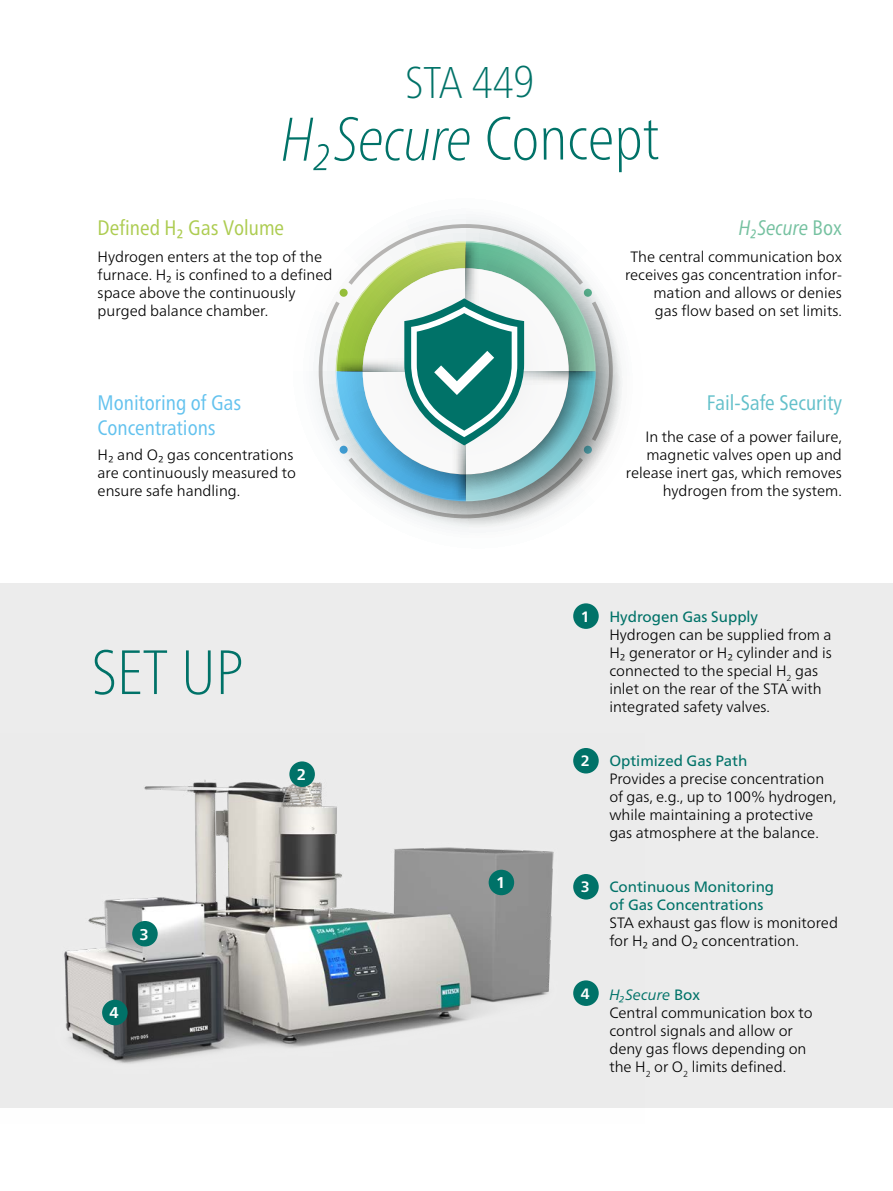
<style>
.page{position:relative;width:893px;height:1191px;background:#fff}
.page>*{position:absolute;margin:0;border:0;box-sizing:border-box;transform-origin:0 0}
.Subhead_1_grün_n{font:100 condensed 62.4px "Frutiger Neue LTW1 G";color:#007268}
.Headline_n{font:italic 100 condensed 61.5px "Frutiger Neue LTW1 G";letter-spacing:-.005em;color:#007268}
.Headline_n-2{font:100 condensed 44.25px "Frutiger Neue LTW1 G";letter-spacing:-.005em;color:#007268}
.Fließtext_de_n{font:condensed 21px/25.2px "Frutiger Neue LTW1 G";color:#63c2ee}
.Fließtext_de_n-2{font:condensed 21px "Frutiger Neue LTW1 G";color:#adcc51}
.Fließtext_de_n-3{font:condensed 21px "Frutiger Neue LTW1 G";color:#63c0ca}
.Fließtext_de_n-4{font:italic condensed 21px "Frutiger Neue LTW1 G";color:#75c1a0}
.t1{font:700 15.6px "Frutiger Neue LTW1 G";color:#fff}
.Fließtext_de_n-5{font:300 15px/18px "Frutiger Neue LTW1 G";color:#000}
.Fließtext_en_n{font:300 15px/18px "Frutiger Neue LTW1 G";color:#000}
.Subhead_2_grün_n{font:15px/18px "Frutiger Neue LTW1 G";color:#007268}
.Fließtext_de_n-6{font:15px "Frutiger Neue LTW1 G";color:#007268}
.Subhead_2_grün_n-2{font:italic 15px "Frutiger Neue LTW1 G";color:#007268}
.t2{font:700 15px "Frutiger Neue LTW1 G";color:#fff}
.s1{font-style:normal}
</style>
<div class="page">
<svg style="left:314px;top:217px;width:308px;height:313px"></svg>
<svg style="left:319px;top:224px;width:294px;height:294px"></svg>
<div style="left:0;top:583px;width:893px;height:525px;background:#ececec"></div>
<img style="left:64px;top:748px;width:535px;height:316px">
<div style="left:289px;top:761px;width:26px;height:26px;background:#007268;border-radius:50%"></div>
<div style="left:489px;top:869px;width:25px;height:26px;background:#007268;border-radius:50%"></div>
<div style="left:132px;top:921px;width:26px;height:25px;background:#007268;border-radius:50%"></div>
<div style="left:102px;top:999px;width:26px;height:26px;background:#007268;border-radius:50%"></div>
<div style="left:573px;top:603px;width:26px;height:26px;background:#007268;border-radius:50%"></div>
<div style="left:573px;top:748px;width:26px;height:25px;background:#007268;border-radius:50%"></div>
<div style="left:573px;top:874px;width:26px;height:25px;background:#007268;border-radius:50%"></div>
<div style="left:573px;top:980px;width:26px;height:26px;background:#007268;border-radius:50%"></div>
<p class="Headline_n-2" style="left:405px;top:50px;width:131px">STA 449</p>
<p class="Headline_n" style="left:282px;top:95px;width:379px">H₂Secure <span class="s1">Concept</span></p>
<p class="Fließtext_de_n-2" style="left:98px;top:212px;width:188px">Defined H₂ Gas Volume</p>
<p class="Fließtext_de_n-5" style="left:98px;top:247px;width:236px">Hydrogen enters at the top of the furnace. H₂ is confined to a defined space above the continuously purged balance chamber.</p>
<p class="Fließtext_de_n" style="left:98px;top:388px;width:145px">Monitoring of Gas<br>Concentrations</p>
<p class="Fließtext_en_n" style="left:98px;top:445px;width:197px">H₂ and O₂ gas concentrations</p>
<p class="Fließtext_en_n" style="left:98px;top:463px;width:200px">are continuously measured to ensure safe handling.</p>
<p class="Subhead_1_grün_n" style="left:92px;top:627px;width:153px">SET UP</p>
<p class="t1" style="left:297px;top:765px;width:11px">2</p>
<p class="t1" style="left:140px;top:925px;width:11px">3</p>
<p class="t1" style="left:109px;top:1003px;width:11px">4</p>
<p class="t1" style="left:496px;top:873px;width:11px">1</p>
<p class="Fließtext_de_n-4" style="left:739px;top:212px;width:105px">H₂Secure <span class="s1">Box</span></p>
<p class="Fließtext_de_n-5" style="left:625px;top:247px;width:218px;text-align:right">The central communication box receives gas concentration infor&shy;mation and allows or denies<br>gas flow based on set limits.</p>
<p class="Fließtext_de_n-3" style="left:707px;top:387px;width:137px">Fail-Safe Security</p>
<p class="Fließtext_en_n" style="left:626px;top:427px;width:218px;text-align:right">In the case of a power failure, magnetic valves open up and release inert gas, which removes hydrogen from the system.</p>
<p class="t2" style="left:581px;top:607px;width:10px">1</p>
<p class="Fließtext_de_n-6" style="left:609px;top:608px;width:150px">Hydrogen Gas Supply</p>
<p class="Fließtext_de_n-5" style="left:609px;top:625px;width:224px">Hydrogen can be supplied from a<br>H₂ generator or H₂ cylinder and is connected to the special H<sub>2</sub> gas inlet on the rear of the STA with integrated safety valves.</p>
<p class="t2" style="left:581px;top:752px;width:10px">2</p>
<p class="Subhead_2_grün_n" style="left:609px;top:751px;width:140px">Optimized Gas Path</p>
<p class="Fließtext_de_n-5" style="left:609px;top:769px;width:228px">Provides a precise concentration of gas, e.g., up to 100% hydrogen, while maintaining a protective gas atmosphere at the balance.</p>
<p class="t2" style="left:581px;top:878px;width:10px">3</p>
<p class="Subhead_2_grün_n" style="left:609px;top:877px;width:166px">Continuous Monitoring of Gas Concentrations</p>
<p class="Fließtext_de_n-5" style="left:609px;top:913px;width:230px">STA exhaust gas flow is monitored for H₂ and O₂ concentration.</p>
<p class="t2" style="left:581px;top:984px;width:10px">4</p>
<p class="Subhead_2_grün_n-2" style="left:609px;top:984px;width:92px">H₂Secure <span class="s1">Box</span></p>
<p class="Fließtext_de_n-5" style="left:609px;top:1003px;width:205px">Central communication box to control signals and allow or deny gas flows depending on the H<sub>2</sub> or O<sub>2</sub> limits defined.</p>
</div>
